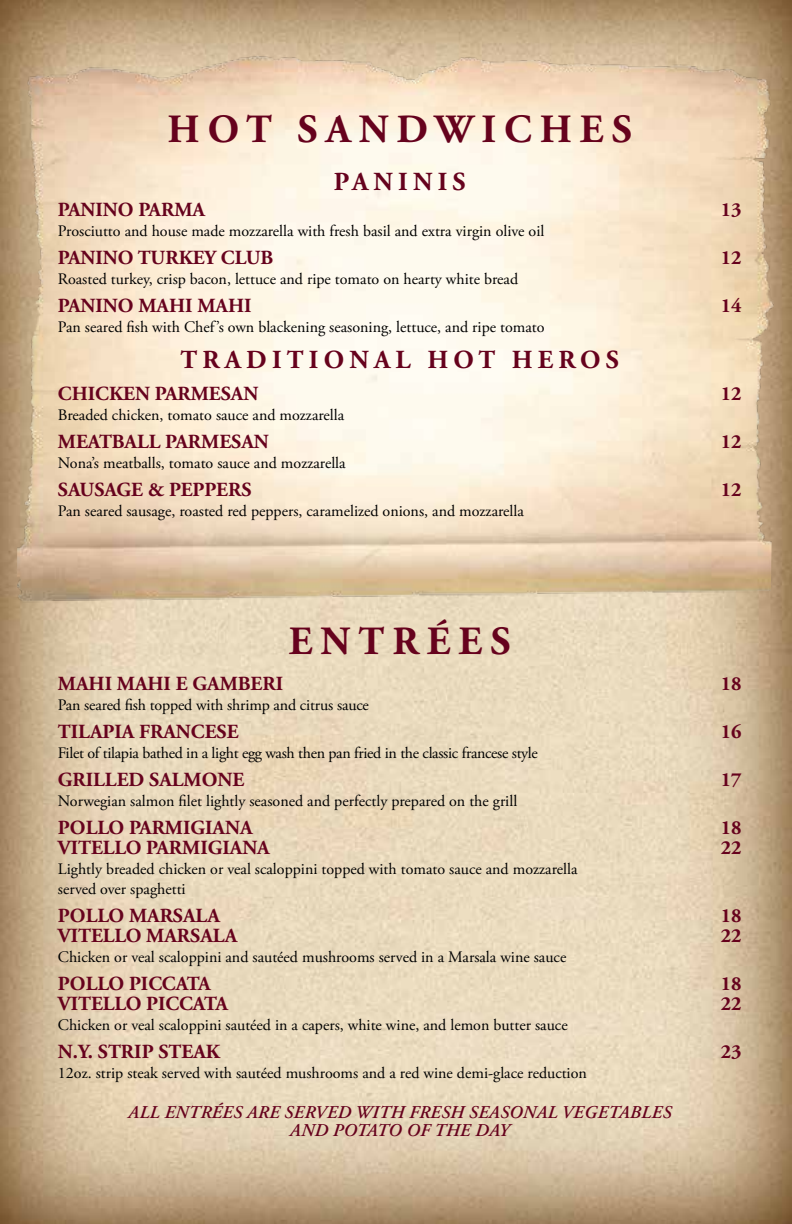
<style>
.page{position:relative;width:792px;height:1224px;background:#fff}
.page>*{position:absolute;margin:0;border:0;box-sizing:border-box;transform-origin:0 0}
.t1{font:700 40px "Adobe Garamond Pro";letter-spacing:.2em;color:#66021d}
.t2{font:700 26px "Adobe Garamond Pro";letter-spacing:.2em;color:#66021d}
.t3{font:700 20px "Adobe Garamond Pro";color:#66021d}
.t4{font:italic 600 18px/18px "Adobe Garamond Pro";letter-spacing:.015em;color:#66021d;text-align:center}
.t5{font:16px/20px "Adobe Garamond Pro";color:#000}
.t6{font:16px "Adobe Garamond Pro";letter-spacing:-.02em;color:#000}
</style>
<div class="page">
<img style="left:0;top:0;width:792px;height:1224px">
<img style="left:0;top:26px;width:792px;height:592px">
<h1 class="t1" style="left:168px;top:106px;width:466px">HOT SANDWICHES</h1>
<h2 class="t2" style="left:334px;top:166px;width:133px">PANINIS</h2>
<p class="t3" style="left:58px;top:198px;width:149px">PANINO PARMA</p>
<p class="t3" style="left:721px;top:198px;width:22px">13</p>
<p class="t5" style="left:58px;top:221px;width:488px">Prosciutto and house made mozzarella with fresh basil and extra virgin olive oil</p>
<p class="t3" style="left:58px;top:246px;width:217px">PANINO TURKEY CLUB</p>
<p class="t3" style="left:721px;top:246px;width:22px">12</p>
<p class="t5" style="left:58px;top:269px;width:462px">Roasted turkey, crisp bacon, lettuce and ripe tomato on hearty white bread</p>
<p class="t3" style="left:58px;top:294px;width:195px">PANINO MAHI MAHI</p>
<p class="t3" style="left:721px;top:294px;width:22px">14</p>
<p class="t5" style="left:58px;top:317px;width:488px">Pan seared fish with Chef’s own blackening seasoning, lettuce, and ripe tomato</p>
<h2 class="t2" style="left:180px;top:344px;width:440px">TRADITIONAL HOT HEROS</h2>
<p class="t3" style="left:58px;top:382px;width:202px">CHICKEN PARMESAN</p>
<p class="t3" style="left:721px;top:382px;width:22px">12</p>
<p class="t5" style="left:58px;top:405px;width:288px">Breaded chicken, tomato sauce and mozzarella</p>
<p class="t3" style="left:58px;top:430px;width:212px">MEATBALL PARMESAN</p>
<p class="t3" style="left:721px;top:430px;width:22px">12</p>
<p class="t5" style="left:58px;top:453px;width:289px">Nona’s meatballs, tomato sauce and mozzarella</p>
<p class="t3" style="left:58px;top:478px;width:195px">SAUSAGE &amp; PEPPERS</p>
<p class="t3" style="left:721px;top:478px;width:22px">12</p>
<p class="t5" style="left:58px;top:501px;width:468px">Pan seared sausage, roasted red peppers, caramelized onions, and mozzarella</p>
<h1 class="t1" style="left:289px;top:618px;width:223px">ENTRÉES</h1>
<p class="t3" style="left:58px;top:672px;width:227px">MAHI MAHI E GAMBERI</p>
<p class="t3" style="left:721px;top:672px;width:22px">18</p>
<p class="t5" style="left:58px;top:695px;width:313px">Pan seared fish topped with shrimp and citrus sauce</p>
<p class="t3" style="left:58px;top:720px;width:182px">TILAPIA FRANCESE</p>
<p class="t3" style="left:721px;top:720px;width:22px">16</p>
<p class="t6" style="left:58px;top:743px;width:482px">Filet of tilapia bathed in a light egg wash then pan fried in the classic francese style</p>
<p class="t3" style="left:58px;top:768px;width:188px">GRILLED SALMONE</p>
<p class="t3" style="left:721px;top:768px;width:22px">17</p>
<p class="t5" style="left:58px;top:791px;width:461px">Norwegian salmon filet lightly seasoned and perfectly prepared on the grill</p>
<p class="t3" style="left:58px;top:816px;width:196px">POLLO PARMIGIANA</p>
<p class="t3" style="left:721px;top:816px;width:22px">18</p>
<p class="t3" style="left:58px;top:836px;width:213px">VITELLO PARMIGIANA</p>
<p class="t3" style="left:721px;top:836px;width:22px">22</p>
<p class="t5" style="left:58px;top:859px;width:521px">Lightly breaded chicken or veal scaloppini topped with tomato sauce and mozzarella served over spaghetti</p>
<p class="t3" style="left:58px;top:904px;width:164px">POLLO MARSALA</p>
<p class="t3" style="left:721px;top:904px;width:22px">18</p>
<p class="t3" style="left:58px;top:924px;width:181px">VITELLO MARSALA</p>
<p class="t3" style="left:721px;top:924px;width:22px">22</p>
<p class="t5" style="left:58px;top:947px;width:510px">Chicken or veal scaloppini and sautéed mushrooms served in a Marsala wine sauce</p>
<p class="t3" style="left:58px;top:972px;width:154px">POLLO PICCATA</p>
<p class="t3" style="left:721px;top:972px;width:22px">18</p>
<p class="t3" style="left:58px;top:992px;width:171px">VITELLO PICCATA</p>
<p class="t3" style="left:721px;top:992px;width:22px">22</p>
<p class="t5" style="left:58px;top:1015px;width:511px">Chicken or veal scaloppini sautéed in a capers, white wine, and lemon butter sauce</p>
<p class="t3" style="left:58px;top:1040px;width:164px">N.Y. STRIP STEAK</p>
<p class="t3" style="left:721px;top:1040px;width:22px">23</p>
<p class="t5" style="left:58px;top:1063px;width:531px">12oz. strip steak served with sautéed mushrooms and a red wine demi-glace reduction</p>
<p class="t4" style="left:128px;top:1104px;width:545px">ALL ENTRÉES ARE SERVED WITH FRESH SEASONAL VEGETABLES<br>AND POTATO OF THE DAY</p>
</div>
